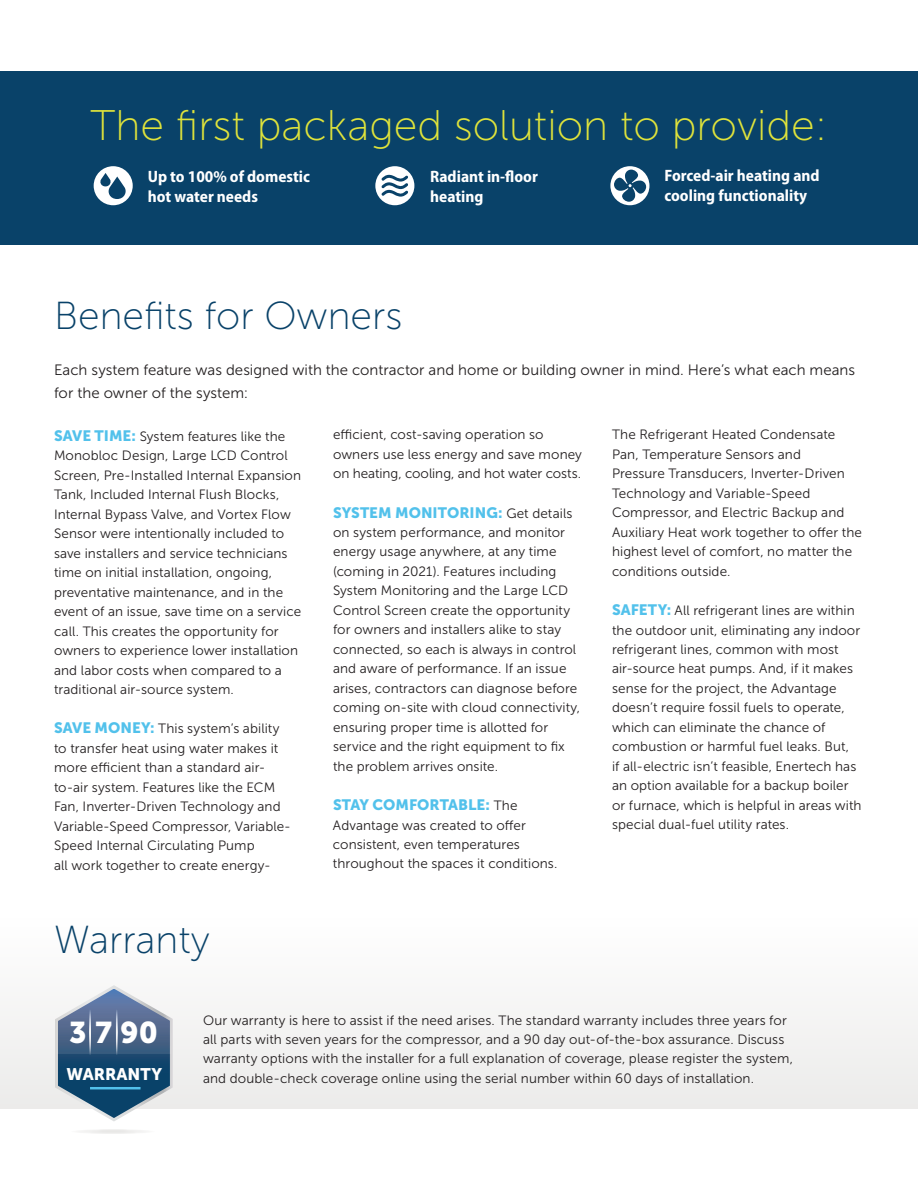
<style>
.page{position:relative;width:918px;height:1188px;background:#fff}
.page>*{position:absolute;margin:0;border:0;box-sizing:border-box;transform-origin:0 0}
.t1{font:42.75px "Museo Sans 100";color:#dfe33b}
.t2{font:39px "Museo Sans 100";color:#094269}
.t3{font:29.85px "Museo Sans 900";color:#fff}
.t4{font:16.65px "Museo Sans 900";color:#fff}
.t5{font:700 semi-condensed 16.5px/19.8px "Myriad Pro";color:#fff}
.t6{font:15px/22.5px "Museo Sans 300";letter-spacing:.005em;color:#231f20}
.t7{font:15px "Museo Sans 900";color:#52c1eb}
.t8{font:13.5px/19.5px "Museo Sans 300";letter-spacing:.005em;color:#231f20}
.s1{font-family:"Museo Sans 900";font-size:15px;color:#52c1eb}
.s2{font-family:"Museo Sans 300";font-size:13.5px;color:#231f20}
</style>
<div class="page">
<div style="left:0;top:918px;width:918px;height:191px;background:#f5f5f5"></div>
<div style="left:0;top:71px;width:918px;height:173px;background:#094269"></div>
<div style="left:94px;top:166px;width:39px;height:39px;background:#fff;border-radius:50%"></div>
<svg style="left:100px;top:173px;width:26px;height:26px"></svg>
<div style="left:375px;top:166px;width:39px;height:39px;background:#fff;border-radius:50%"></div>
<svg style="left:381px;top:174px;width:27px;height:23px"></svg>
<div style="left:610px;top:166px;width:39px;height:39px;background:#fff;border-radius:50%"></div>
<svg style="left:614px;top:169px;width:32px;height:33px"></svg>
<svg style="left:54px;top:985px;width:120px;height:136px"></svg>
<hr style="left:116px;top:1009px;width:1px;height:46px;background:#fff">
<hr style="left:89px;top:1009px;width:2px;height:46px;background:#fff">
<hr style="left:90px;top:1087px;width:51px;height:2px;background:#52c1eb">
<div style="left:71px;top:1129px;width:84px;height:5px;background:#f0f0ef;border-radius:50%"></div>
<h1 class="t1" style="left:91px;top:103px;width:738px">The first packaged solution to provide:</h1>
<p class="t5" style="left:664px;top:166px;width:157px">Forced-air heating and cooling functionality</p>
<p class="t5" style="left:148px;top:167px;width:164px">Up to 100% of domestic hot water needs</p>
<p class="t5" style="left:430px;top:167px;width:109px">Radiant in-floor heating</p>
<h2 class="t2" style="left:54px;top:295px;width:350px">Benefits for Owners</h2>
<p class="t6" style="left:54px;top:359px;width:803px">Each system feature was designed with the contractor and home or building owner in mind. Here’s what each means for the owner of the system:</p>
<p class="t8" style="left:54px;top:426px;width:249px"><span class="s1">SAVE TIME:</span> System features like the Monobloc Design, Large LCD Control Screen, Pre-Installed Internal Expansion Tank, Included Internal Flush Blocks, Internal Bypass Valve, and Vortex Flow Sensor were intentionally included to save installers and service technicians time on initial installation, ongoing, preventative maintenance, and in the event of an issue, save time on a service call. This creates the opportunity for owners to experience lower installation and labor costs when compared to a traditional air-source system.</p>
<p class="t8" style="left:54px;top:719px;width:238px"><span class="s1">SAVE MONEY:</span> This system’s ability to transfer heat using water makes it more efficient than a standard air&shy;to-air system. Features like the ECM Fan, Inverter-Driven Technology and Variable-Speed Compressor, Variable-Speed Internal Circulating Pump<br>all work together to create energy-</p>
<p class="t8" style="left:612px;top:425px;width:252px">The Refrigerant Heated Condensate Pan, Temperature Sensors and<br>Pressure Transducers, Inverter-Driven Technology and Variable-Speed Compressor, and Electric Backup and Auxiliary Heat work together to offer the highest level of comfort, no matter the conditions outside.</p>
<p class="t8" style="left:612px;top:601px;width:251px"><span class="s1">SAFETY:</span> All refrigerant lines are within the outdoor unit, eliminating any indoor refrigerant lines, common with most air-source heat pumps. And, if it makes sense for the project, the Advantage doesn’t require fossil fuels to operate, which can eliminate the chance of combustion or harmful fuel leaks. But,<br>if all-electric isn’t feasible, Enertech has an option available for a backup boiler or furnace, which is helpful in areas with special dual-fuel utility rates.</p>
<p class="t8" style="left:333px;top:425px;width:251px">efficient, cost-saving operation so owners use less energy and save money on heating, cooling, and hot water costs.</p>
<p class="t7" style="left:333px;top:504px;width:241px">SYSTEM MONITORING: <span class="s2">Get details</span></p>
<p class="t8" style="left:333px;top:523px;width:249px">on system performance, and monitor energy usage anywhere, at any time (coming in 2021). Features including System Monitoring and the Large LCD Control Screen create the opportunity for owners and installers alike to stay connected, so each is always in control and aware of performance. If an issue arises, contractors can diagnose before coming on-site with cloud connectivity, ensuring proper time is allotted for service and the right equipment to fix the problem arrives onsite.</p>
<p class="t7" style="left:333px;top:796px;width:186px">STAY COMFORTABLE: <span class="s2">The</span></p>
<p class="t8" style="left:333px;top:815px;width:226px">Advantage was created to offer consistent, even temperatures throughout the spaces it conditions.</p>
<h2 class="t2" style="left:54px;top:919px;width:157px">Warranty</h2>
<h3 class="t3" style="left:69px;top:1016px;width:90px">3790</h3>
<p class="t4" style="left:66px;top:1065px;width:97px">WARRANTY</p>
<p class="t8" style="left:203px;top:1010px;width:591px">Our warranty is here to assist if the need arises. The standard warranty includes three years for all parts with seven years for the compressor, and a 90 day out-of-the-box assurance. Discuss warranty options with the installer for a full explanation of coverage, please register the system, and double-check coverage online using the serial number within 60 days of installation.</p>
</div>
